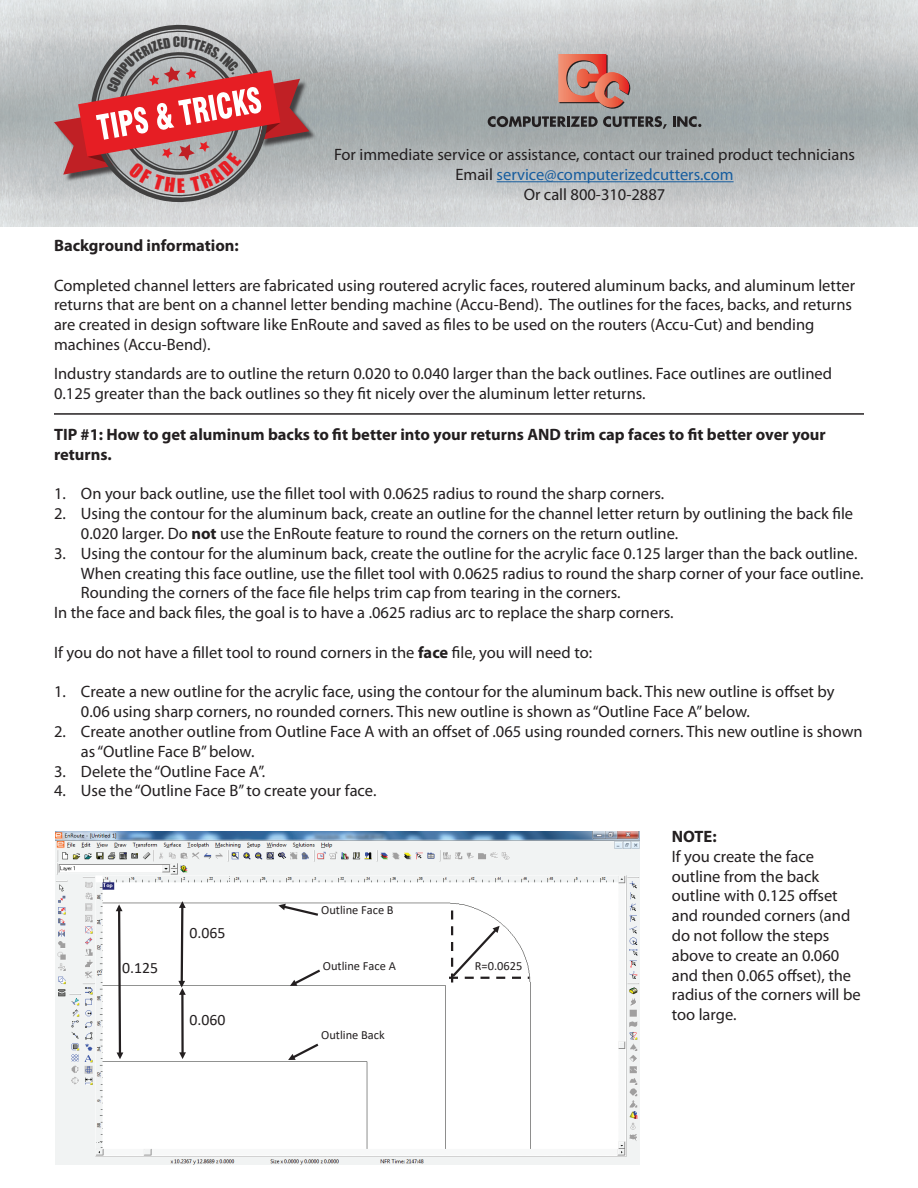
<style>
.page{position:relative;width:918px;height:1188px;background:#fff}
.page>*{position:absolute;margin:0;border:0;box-sizing:border-box;transform-origin:0 0}
.t1{font:16.5px/19.8px "Myriad Pro";color:#231f20}
.t2{font:700 16.5px/19.8px "Myriad Pro";color:#231f20}
.t3{font:15.75px "Calibri";letter-spacing:-.005em;color:#231f20}
.t4{font:12.45px "Calibri";color:#231f20}
.s1{color:#175d9e}
.s2{font-weight:700}
</style>
<div class="page">
<img style="left:0;top:0;width:918px;height:227px">
<svg style="left:488px;top:54px;width:179px;height:75px;background:#a69693"></svg>
<svg style="left:673px;top:116px;width:28px;height:11px"></svg>
<hr style="left:54px;top:413px;width:810px;height:2px;background:#231f20">
<img style="left:55px;top:831px;width:584px;height:333px">
<svg style="left:288px;top:1042px;width:30px;height:18px"></svg>
<img style="left:318px;top:1028px;width:160px;height:33px">
<svg style="left:290px;top:968px;width:33px;height:18px"></svg>
<img style="left:320px;top:958px;width:129px;height:25px">
<svg style="left:278px;top:904px;width:40px;height:13px"></svg>
<img style="left:318px;top:903px;width:160px;height:24px">
<hr style="left:181px;top:994px;width:3px;height:59px;background:#231f20">
<svg style="left:179px;top:1052px;width:7px;height:7px"></svg>
<img style="left:186px;top:1010px;width:50px;height:24px">
<svg style="left:178px;top:901px;width:8px;height:94px"></svg>
<img style="left:186px;top:923px;width:50px;height:25px">
<svg style="left:116px;top:904px;width:7px;height:155px"></svg>
<img style="left:119px;top:958px;width:49px;height:15px">
<svg style="left:449px;top:906px;width:80px;height:77px"></svg>
<img style="left:472px;top:958px;width:117px;height:15px">
<hr style="left:497px;top:181px;width:237px;height:1px;background:#175d9e">
<div style="left:260px;top:80px;width:57px;height:68px;background:#231f20;opacity:.75"></div>
<svg style="left:54px;top:24px;width:255px;height:179px;background:#bb8f91"></svg>
<p class="t1" style="left:334px;top:145px;width:522px;text-align:center">For immediate service or assistance, contact our trained product technicians<br>Email <span class="s1">service@computerizedcutters.com<br></span>Or call 800-310-2887</p>
<p class="t2" style="left:54px;top:235px;width:186px">Background information:</p>
<p class="t1" style="left:54px;top:275px;width:803px">Completed channel letters are fabricated using routered acrylic faces, routered aluminum backs, and aluminum letter returns that are bent on a channel letter bending machine (Accu-Bend). The outlines for the faces, backs, and returns are created in design software like EnRoute and saved as files to be used on the routers (Accu-Cut) and bending machines (Accu-Bend).</p>
<p class="t1" style="left:54px;top:363px;width:780px">Industry standards are to outline the return 0.020 to 0.040 larger than the back outlines. Face outlines are outlined<br>0.125 greater than the back outlines so they fit nicely over the aluminum letter returns.</p>
<p class="t2" style="left:54px;top:424px;width:773px">TIP #1: How to get aluminum backs to fit better into your returns AND trim cap faces to fit better over your returns.</p>
<p class="t1" style="left:54px;top:484px;width:612px">1. On your back outline, use the fillet tool with 0.0625 radius to round the sharp corners.</p>
<p class="t1" style="left:81px;top:504px;width:774px;text-indent:-27px">2. Using the contour for the aluminum back, create an outline for the channel letter return by outlining the back file<br>0.020 larger. Do <span class="s2">not</span> use the EnRoute feature to round the corners on the return outline.</p>
<p class="t1" style="left:54px;top:543px;width:805px">3. Using the contour for the aluminum back, create the outline for the acrylic face 0.125 larger than the back outline.</p>
<p class="t1" style="left:81px;top:563px;width:784px">When creating this face outline, use the fillet tool with 0.0625 radius to round the sharp corner of your face outline.</p>
<p class="t1" style="left:81px;top:583px;width:541px">Rounding the corners of the face file helps trim cap from tearing in the corners.</p>
<p class="t1" style="left:54px;top:603px;width:621px">In the face and back files, the goal is to have a .0625 radius arc to replace the sharp corners.</p>
<p class="t1" style="left:54px;top:642px;width:540px">If you do not have a fillet tool to round corners in the <span class="s2">face</span> file, you will need to:</p>
<p class="t1" style="left:81px;top:682px;width:755px;text-indent:-27px">1. Create a new outline for the acrylic face, using the contour for the aluminum back. This new outline is offset by<br>0.06 using sharp corners, no rounded corners. This new outline is shown as “Outline Face A” below.</p>
<p class="t1" style="left:81px;top:721px;width:783px;text-indent:-27px">2. Create another outline from Outline Face A with an offset of .065 using rounded corners. This new outline is shown as “Outline Face B” below.</p>
<p class="t1" style="left:54px;top:761px;width:213px">3. Delete the “Outline Face A”.</p>
<p class="t1" style="left:54px;top:781px;width:324px">4. Use the “Outline Face B” to create your face.</p>
<p class="t2" style="left:672px;top:826px;width:46px">NOTE:</p>
<p class="t1" style="left:672px;top:846px;width:190px">If you create the face outline from the back outline with 0.125 offset and rounded corners (and do not follow the steps above to create an 0.060 and then 0.065 offset), the radius of the corners will be too large.</p>
<p class="t4" style="left:321px;top:1027px;width:65px">Outline Back</p>
<p class="t4" style="left:321px;top:902px;width:74px">Outline Face B</p>
<p class="t3" style="left:190px;top:922px;width:37px">0.065</p>
<p class="t4" style="left:323px;top:957px;width:75px">Outline Face A</p>
<p class="t3" style="left:122px;top:957px;width:37px">0.125</p>
<p class="t4" style="left:475px;top:957px;width:49px">R=0.0625</p>
<p class="t3" style="left:190px;top:1009px;width:37px">0.060</p>
</div>
